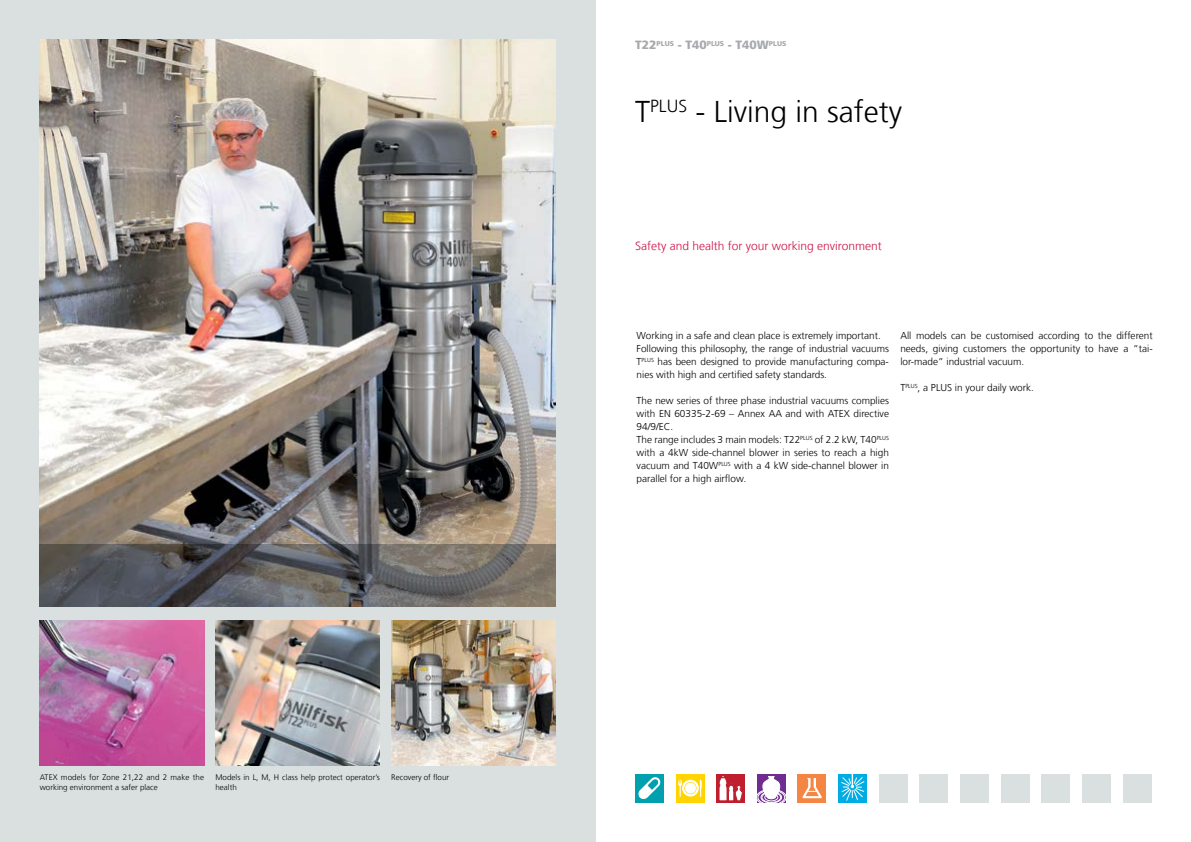
<style>
.page{position:relative;width:1191px;height:842px;background:#fff}
.page>*{position:absolute;margin:0;border:0;box-sizing:border-box;transform-origin:0 0}
.t1{font:300 30px "Frutiger LT Com";color:#000}
.t2{font:300 12px "Frutiger LT Com";color:#ce0f46}
.t3{font:900 12px "Frutiger LT Com";color:#a7a9ac}
.t4{font:300 10px/13px "Frutiger LT Com";color:#000}
.t5{font:300 8px/9.6px "Frutiger LT Com";color:#000}
</style>
<div class="page">
<div style="left:0;top:0;width:595px;height:842px;background:#dae0e0"></div>
<img style="left:215px;top:621px;width:165px;height:144px">
<img style="left:391px;top:621px;width:165px;height:144px">
<img style="left:40px;top:621px;width:164px;height:144px">
<img style="left:40px;top:40px;width:516px;height:504px">
<div style="left:879px;top:774px;width:28px;height:28px;background:#dae0e0"></div>
<div style="left:919px;top:774px;width:29px;height:28px;background:#dae0e0"></div>
<div style="left:960px;top:774px;width:28px;height:28px;background:#dae0e0"></div>
<div style="left:1001px;top:774px;width:28px;height:28px;background:#dae0e0"></div>
<div style="left:1041px;top:774px;width:29px;height:28px;background:#dae0e0"></div>
<div style="left:1082px;top:774px;width:28px;height:28px;background:#dae0e0"></div>
<div style="left:1123px;top:774px;width:28px;height:28px;background:#dae0e0"></div>
<div style="left:676px;top:774px;width:28px;height:28px;background:#ffd400"></div>
<svg style="left:678px;top:779px;width:24px;height:18px"></svg>
<div style="left:716px;top:774px;width:29px;height:28px;background:#be1e2d"></div>
<svg style="left:719px;top:775px;width:23px;height:26px"></svg>
<div style="left:635px;top:774px;width:28px;height:28px;background:#00a0af"></div>
<svg style="left:638px;top:777px;width:22px;height:22px"></svg>
<div style="left:797px;top:774px;width:29px;height:28px;background:#f58542"></div>
<svg style="left:802px;top:778px;width:20px;height:20px"></svg>
<div style="left:838px;top:774px;width:28px;height:28px;background:#00ace4"></div>
<svg style="left:841px;top:774px;width:24px;height:27px"></svg>
<div style="left:757px;top:774px;width:28px;height:28px;background:#6f2c91"></div>
<svg style="left:757px;top:776px;width:28px;height:26px"></svg>
<div style="left:764px;top:794px;width:14px;height:7px;border:1px solid #fff;border-radius:50%"></div>
<svg style="left:40px;top:544px;width:516px;height:63px;background:#616060"></svg>
<p class="t5" style="left:40px;top:772px;width:166px">ATEX models for Zone 21,22 and 2 make the working environment a safer place</p>
<p class="t5" style="left:215px;top:772px;width:166px">Models in L, M, H class help protect operator’s health</p>
<p class="t5" style="left:391px;top:772px;width:59px">Recovery of flour</p>
<p class="t3" style="left:635px;top:37px;width:153px">T22<sup>PLUS</sup> - T40<sup>PLUS</sup> - T40W<sup>PLUS</sup></p>
<h1 class="t1" style="left:635px;top:94px;width:268px">T<sup>PLUS</sup> - Living in safety</h1>
<p class="t2" style="left:635px;top:239px;width:248px">Safety and health for your working environment</p>
<p class="t4" style="left:636px;top:329px;width:254px">Working in a safe and clean place is extremely important.<br>Following this philosophy, the range of industrial vacuums T<sup>PLUS</sup> has been designed to provide manufacturing compa&shy;nies with high and certified safety standards.</p>
<p class="t4" style="left:636px;top:394px;width:254px">The new series of three phase industrial vacuums complies with EN 60335-2-69 – Annex AA and with ATEX directive 94/9/EC.<br>The range includes 3 main models: T22<sup>PLUS</sup> of 2.2 kW, T40<sup>PLUS </sup>with a 4kW side-channel blower in series to reach a high vacuum and T40W<sup>PLUS</sup> with a 4 kW side-channel blower in parallel for a high airflow.</p>
<p class="t4" style="left:900px;top:329px;width:254px;text-align:justify">All models can be customised according to the different needs, giving customers the opportunity to have a “tai&shy;lor-made” industrial vacuum.</p>
<p class="t4" style="left:900px;top:381px;width:135px">T<sup>PLUS</sup>, a PLUS in your daily work.</p>
</div>
